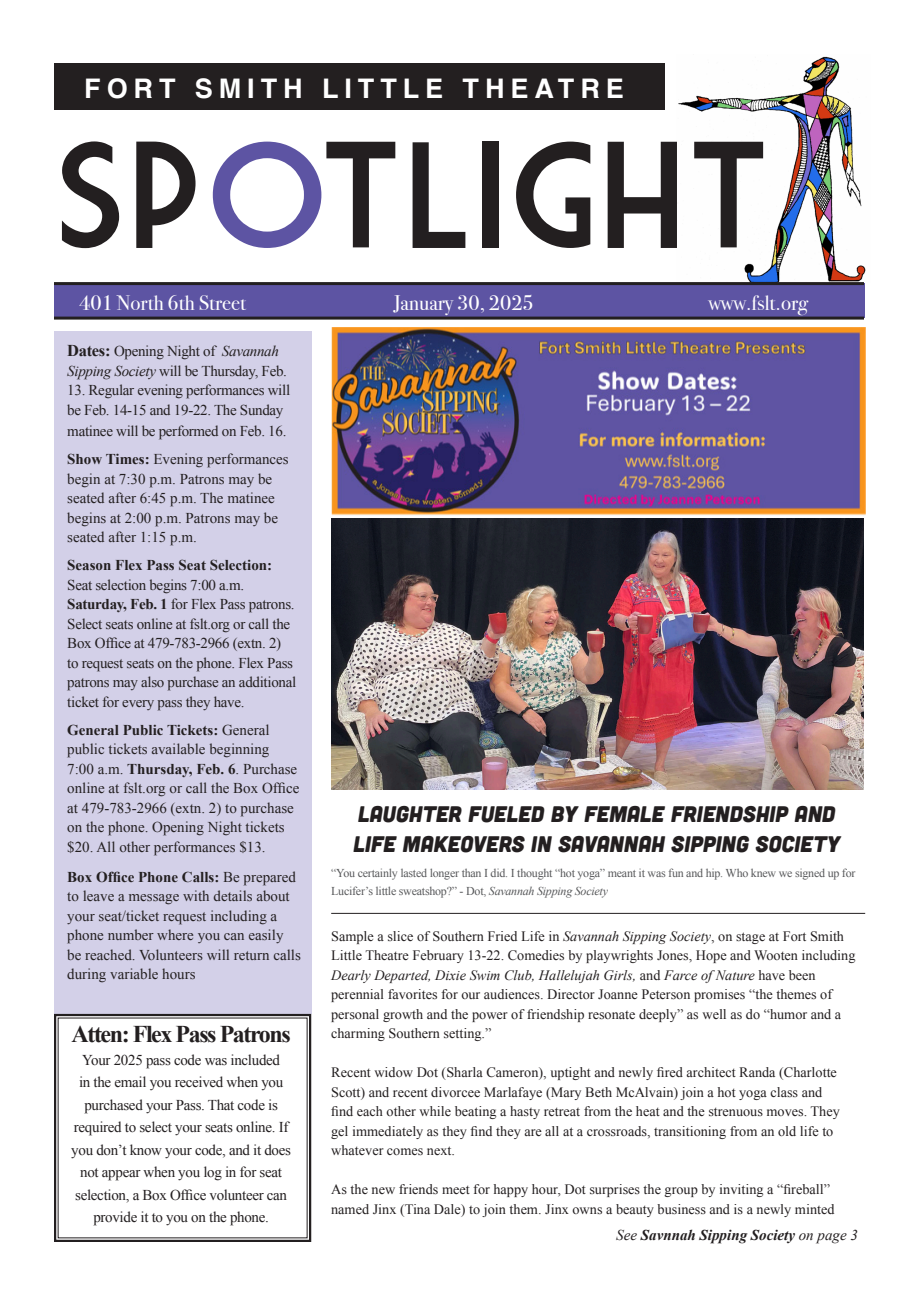
<style>
.page{position:relative;width:918px;height:1296px;background:#fff}
.page>*{position:absolute;margin:0;border:0;box-sizing:border-box;transform-origin:0 0}
.t1{font:147px "Market Deco";color:#231f20}
.t2{font:700 27px "Helvetica";letter-spacing:.22em;color:#fff}
.t3{font:700 24px "Times New Roman";letter-spacing:-.06em;color:#231f20}
.t4{font:italic 22.5px/30px "Cubano";color:#231f20}
.t5{font:21px "Bodoni Svty Two ITCTT";color:#fff}
.t6{font:15px/19.5px "Times New Roman";letter-spacing:-.02em;color:#231f20}
.t7{font:15px/19.5px "Times New Roman";color:#231f20}
.t8{font:italic 700 15px "Times New Roman";color:#231f20}
.t9{font:14.25px/19.5px "Times New Roman";color:#231f20}
.t10{font:12px/18px "Times New Roman";letter-spacing:-.02em;color:#57585a}
.s1{color:#5d54a3}
.s2{font-weight:700;font-size:16.5px}
.s3{font-style:italic}
.s4{font-weight:700}
.s5{font-weight:400}
</style>
<div class="page">
<div style="left:54px;top:284px;width:810px;height:34px;background:#5d54a3"></div>
<img style="left:678px;top:56px;width:188px;height:226px">
<div style="left:54px;top:332px;width:257px;height:682px;background:#d3d0e8"></div>
<div style="left:54px;top:63px;width:610px;height:47px;background:#231f20"></div>
<hr style="left:54px;top:282px;width:810px;height:3px;background:#231f20">
<hr style="left:54px;top:317px;width:810px;height:3px;background:#231f20">
<svg style="left:54px;top:1013px;width:258px;height:229px"></svg>
<img style="left:331px;top:327px;width:534px;height:188px">
<hr style="left:331px;top:913px;width:534px;height:1px;background:#231f20">
<img style="left:331px;top:519px;width:533px;height:271px">
<p class="t2" style="left:84px;top:72px;width:541px">FORT SMITH LITTLE THEATRE</p>
<p class="t1" style="left:53px;top:114px;width:720px">Sp<span class="s1">o</span>tlight</p>
<p class="t5" style="left:79px;top:285px;width:168px">401 North 6th Street</p>
<p class="t5" style="left:394px;top:285px;width:142px">January 30, 2025</p>
<p class="t5" style="left:708px;top:285px;width:101px">www.fslt.org</p>
<p class="t6" style="left:67px;top:341px;width:221px"><span class="s2">Dates:</span> Opening Night of <span class="s3">Savannah<br>Sipping Society</span> will be Thursday, Feb.</p>
<p class="t6" style="left:67px;top:380px;width:224px">13. Regular evening performances will be Feb. 14-15 and 19-22. The Sunday</p>
<p class="t6" style="left:67px;top:421px;width:221px">matinee will be performed on Feb. 16.</p>
<p class="t7" style="left:67px;top:449px;width:223px"><span class="s4">Show Times:</span> Evening performances begin at 7:30 p.m. Patrons may be seated after 6:45 p.m. The matinee begins at 2:00 p.m. Patrons may be seated after 1:15 p.m.</p>
<p class="t6" style="left:67px;top:555px;width:230px"><span class="s4">Season Flex Pass Seat Selection:<br></span>Seat selection begins 7:00 a.m.<br><span class="s4">Saturday, Feb. 1</span> for Flex Pass patrons.<br>Select seats online at fslt.org or call the Box Office at 479-783-2966 (extn. 2) to request seats on the phone. Flex Pass patrons may also purchase an additional ticket for every pass they have.</p>
<p class="t7" style="left:67px;top:720px;width:234px"><span class="s4">General Public Tickets:</span> General public tickets available beginning 7:00 a.m. <span class="s4">Thursday, Feb. 6</span>. Purchase online at fslt.org or call the Box Office at 479-783-2966 (extn. 2) to purchase on the phone. Opening Night tickets $20. All other performances $13.</p>
<p class="t7" style="left:67px;top:867px;width:235px"><span class="s4">Box Office Phone Calls:</span> Be prepared to leave a message with details about your seat/ticket request including a phone number where you can easily be reached. Volunteers will return calls during variable hours</p>
<p class="t4" style="left:353px;top:798px;width:492px">LAUGHTER FUELED BY FEMALE FRIENDSHIP AND<br>LIFE MAKEOVERS IN SAVANNAH SIPPING SOCIETY</p>
<p class="t10" style="left:331px;top:864px;width:526px">“You certainly lasted longer than I did. I thought “hot yoga” meant it was fun and hip. Who knew we signed up for<br>Lucifer’s little sweatshop?” - Dot, <span class="s3">Savannah Sipping Society</span></p>
<p class="t9" style="left:331px;top:926px;width:526px">Sample a slice of Southern Fried Life in <span class="s3">Savannah Sipping Society</span>, on stage at Fort Smith Little Theatre February 13-22. Comedies by playwrights Jones, Hope and Wooten including <span class="s3">Dearly Departed, Dixie Swim Club, Hallelujah Girls,</span> and <span class="s3">Farce of Nature</span> have been perennial favorites for our audiences. Director Joanne Peterson promises “the themes of</p>
<p class="t9" style="left:331px;top:1004px;width:512px">personal growth and the power of friendship resonate deeply” as well as do “humor and a charming Southern setting.”</p>
<p class="t9" style="left:331px;top:1063px;width:510px">Recent widow Dot (Sharla Cameron), uptight and newly fired architect Randa (Charlotte Scott) and recent divorcee Marlafaye (Mary Beth McAlvain) join a hot yoga class and find each other while beating a hasty retreat from the heat and the strenuous moves. They gel immediately as they find they are all at a crossroads, transitioning from an old life to whatever comes next.</p>
<p class="t9" style="left:331px;top:1180px;width:505px">As the new friends meet for happy hour, Dot surprises the group by inviting a “fireball” named Jinx (Tina Dale) to join them. Jinx owns a beauty business and is a newly minted</p>
<p class="t8" style="left:616px;top:1224px;width:243px"><span class="s5">See</span> Savnnah Sipping Society <span class="s5">on page 3</span></p>
<p class="t3" style="left:72px;top:1018px;width:221px">Atten: Flex Pass Patrons</p>
<p class="t6" style="left:71px;top:1048px;width:221px;line-height:22.5px;text-align:center">Your 2025 pass code was included<br>in the email you received when you purchased your Pass. That code is required to select your seats online. If you don’t know your code, and it does not appear when you log in for seat selection, a Box Office volunteer can provide it to you on the phone.</p>
</div>
